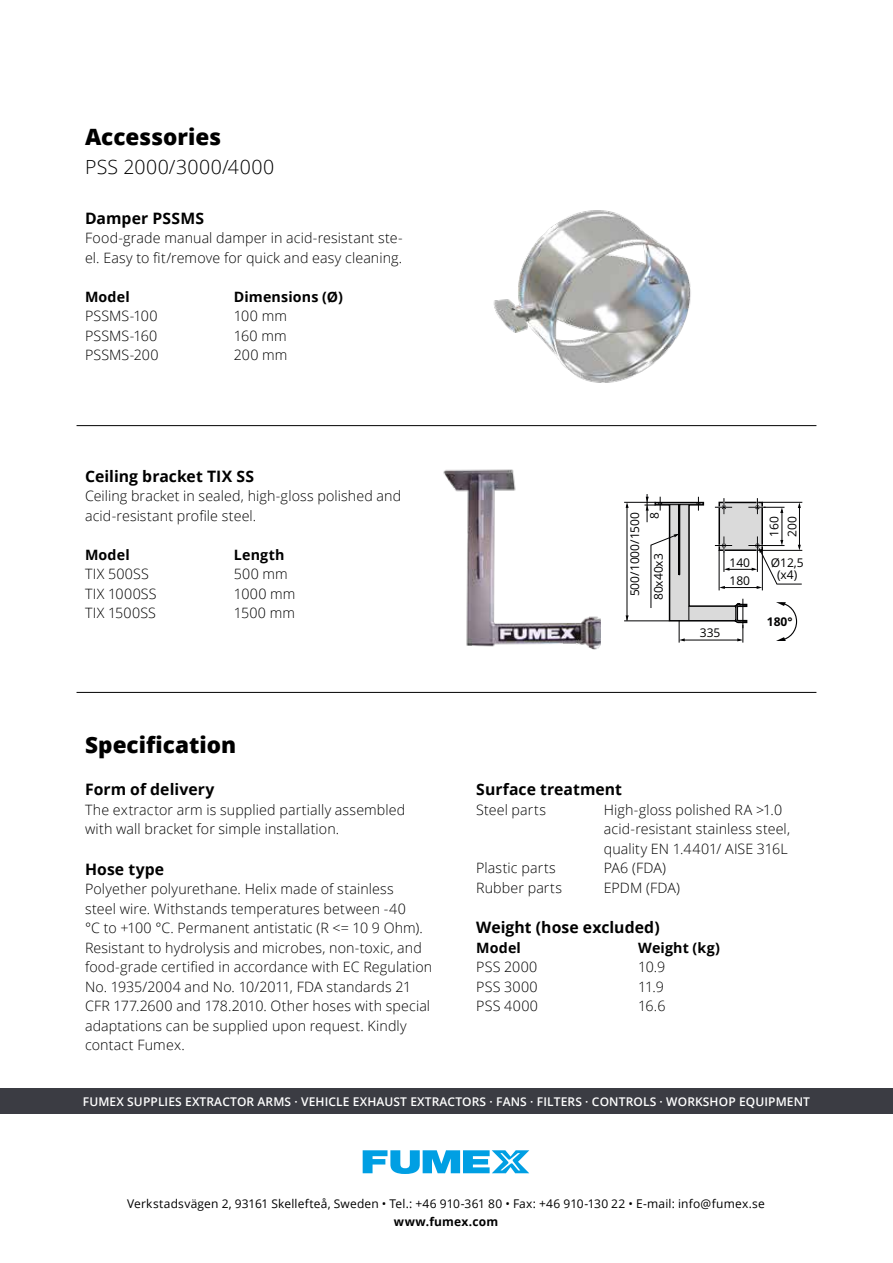
<style>
.page{position:relative;width:893px;height:1263px;background:#fff}
.page>*{position:absolute;margin:0;border:0;box-sizing:border-box;transform-origin:0 0}
.t1{font:800 22.5px "Open Sans";color:#000}
.t2{font:300 19.5px "Open Sans";letter-spacing:.025em;color:#000}
.t3{font:700 15.75px "Open Sans";letter-spacing:.005em;color:#000}
.t4{font:300 14.25px/19.5px "Open Sans";letter-spacing:.01em;color:#000}
.t5{font:700 14.25px "Open Sans";letter-spacing:.01em;color:#000}
.t6{font:12px/18px "Open Sans";letter-spacing:.01em;color:#000}
.t7{font:600 12px "Open Sans";letter-spacing:.01em;color:#fff}
.t8{font:700 12px "Open Sans";letter-spacing:.015em;color:#000}
</style>
<div class="page">
<img style="left:493px;top:210px;width:198px;height:173px">
<img style="left:443px;top:469px;width:157px;height:181px">
<hr style="left:624px;top:502px;width:32px;height:1px;background:#020203">
<hr style="left:627px;top:505px;width:1px;height:115px;background:#020203">
<svg style="left:626px;top:502px;width:3px;height:6px"></svg>
<hr style="left:624px;top:621px;width:45px;height:1px;background:#020203">
<svg style="left:626px;top:615px;width:3px;height:6px"></svg>
<svg style="left:644px;top:494px;width:158px;height:149px"></svg>
<hr style="left:77px;top:425px;width:739px;height:1px;background:#000">
<svg style="left:363px;top:1150px;width:166px;height:24px"></svg>
<hr style="left:77px;top:692px;width:739px;height:1px;background:#000">
<div style="left:0;top:1089px;width:893px;height:25px;background:#3b3c43"></div>
<h1 class="t1" style="left:85px;top:119px;width:138px">Accessories</h1>
<h2 class="t2" style="left:85px;top:153px;width:191px">PSS 2000/3000/4000</h2>
<p class="t3" style="left:85px;top:207px;width:121px">Damper PSSMS</p>
<p class="t4" style="left:85px;top:228px;width:319px">Food-grade manual damper in acid-resistant ste&shy;el. Easy to fit/remove for quick and easy cleaning.</p>
<p class="t5" style="left:85px;top:286px;width:46px">Model</p>
<p class="t5" style="left:234px;top:286px;width:111px">Dimensions (Ø)</p>
<p class="t4" style="left:85px;top:306px;width:74px">PSSMS-100</p>
<p class="t4" style="left:234px;top:306px;width:55px">100 mm</p>
<p class="t4" style="left:85px;top:325px;width:74px">PSSMS-160</p>
<p class="t4" style="left:234px;top:325px;width:54px">160 mm</p>
<p class="t4" style="left:85px;top:345px;width:75px">PSSMS-200</p>
<p class="t4" style="left:234px;top:345px;width:55px">200 mm</p>
<p class="t3" style="left:85px;top:465px;width:171px">Ceiling bracket TIX SS</p>
<p class="t4" style="left:85px;top:486px;width:318px">Ceiling bracket in sealed, high-gloss polished and acid-resistant profile steel.</p>
<p class="t5" style="left:85px;top:544px;width:46px">Model</p>
<p class="t5" style="left:234px;top:544px;width:52px">Length</p>
<p class="t4" style="left:85px;top:564px;width:65px">TIX 500SS</p>
<p class="t4" style="left:234px;top:564px;width:55px">500 mm</p>
<p class="t4" style="left:85px;top:583px;width:73px">TIX 1000SS</p>
<p class="t4" style="left:234px;top:583px;width:63px">1000 mm</p>
<p class="t4" style="left:85px;top:603px;width:72px">TIX 1500SS</p>
<p class="t4" style="left:234px;top:603px;width:63px">1500 mm</p>
<h1 class="t1" style="left:85px;top:727px;width:153px">Specification</h1>
<p class="t3" style="left:85px;top:778px;width:131px">Form of delivery</p>
<p class="t4" style="left:85px;top:799px;width:322px">The extractor arm is supplied partially assembled with wall bracket for simple installation.</p>
<p class="t3" style="left:85px;top:858px;width:81px">Hose type</p>
<p class="t4" style="left:85px;top:879px;width:349px">Polyether polyurethane. Helix made of stainless<br>steel wire. Withstands temperatures between -40<br>°C to +100 °C. Permanent antistatic (R &lt;= 10 9 Ohm).<br>Resistant to hydrolysis and microbes, non-toxic, and food-grade certified in accordance with EC Regulation No. 1935/2004 and No. 10/2011, FDA standards 21<br>CFR 177.2600 and 178.2010. Other hoses with special adaptations can be supplied upon request. Kindly contact Fumex.</p>
<p class="t6" style="left:625px;top:596px;width:86px;rotate:-90deg">500/1000/1500</p>
<p class="t6" style="left:645px;top:519px;width:8px;rotate:-90deg">8</p>
<p class="t6" style="left:649px;top:600px;width:48px;rotate:-90deg">80x40x3</p>
<p class="t6" style="left:729px;top:553px;width:22px">140<br>180</p>
<p class="t6" style="left:700px;top:623px;width:22px">335</p>
<p class="t6" style="left:765px;top:537px;width:22px;rotate:-90deg">160<br>200</p>
<p class="t6" style="left:771px;top:556px;width:34px;line-height:12px;text-align:center">Ø12,5 (x4)</p>
<p class="t8" style="left:767px;top:613px;width:27px">180°</p>
<p class="t3" style="left:476px;top:778px;width:147px">Surface treatment</p>
<p class="t4" style="left:476px;top:799px;width:71px">Steel parts</p>
<p class="t4" style="left:604px;top:799px;width:188px">High-gloss polished RA &gt;1.0 acid-resistant stainless steel, quality EN 1.4401/ AISE 316L</p>
<p class="t4" style="left:476px;top:858px;width:81px">Plastic parts</p>
<p class="t4" style="left:604px;top:858px;width:64px">PA6 (FDA)</p>
<p class="t4" style="left:476px;top:877px;width:87px">Rubber parts</p>
<p class="t4" style="left:604px;top:877px;width:78px">EPDM (FDA)</p>
<p class="t3" style="left:476px;top:916px;width:185px">Weight (hose excluded)</p>
<p class="t5" style="left:476px;top:937px;width:46px">Model</p>
<p class="t5" style="left:638px;top:937px;width:83px">Weight (kg)</p>
<p class="t4" style="left:476px;top:957px;width:63px">PSS 2000</p>
<p class="t4" style="left:638px;top:957px;width:28px">10.9</p>
<p class="t4" style="left:476px;top:976px;width:63px">PSS 3000</p>
<p class="t4" style="left:638px;top:976px;width:27px">11.9</p>
<p class="t4" style="left:476px;top:996px;width:63px">PSS 4000</p>
<p class="t4" style="left:638px;top:996px;width:29px">16.6</p>
<p class="t7" style="left:83px;top:1093px;width:729px">FUMEX SUPPLIES EXTRACTOR ARMS · VEHICLE EXHAUST EXTRACTORS · FANS · FILTERS · CONTROLS · WORKSHOP EQUIPMENT</p>
<p class="t6" style="left:127px;top:1194px;width:639px">Verkstadsvägen 2, 93161 Skellefteå, Sweden • Tel.: +46 910-361 80 • Fax: +46 910-130 22 • E-mail: info@fumex.se</p>
<p class="t8" style="left:394px;top:1213px;width:106px">www.fumex.com</p>
</div>
